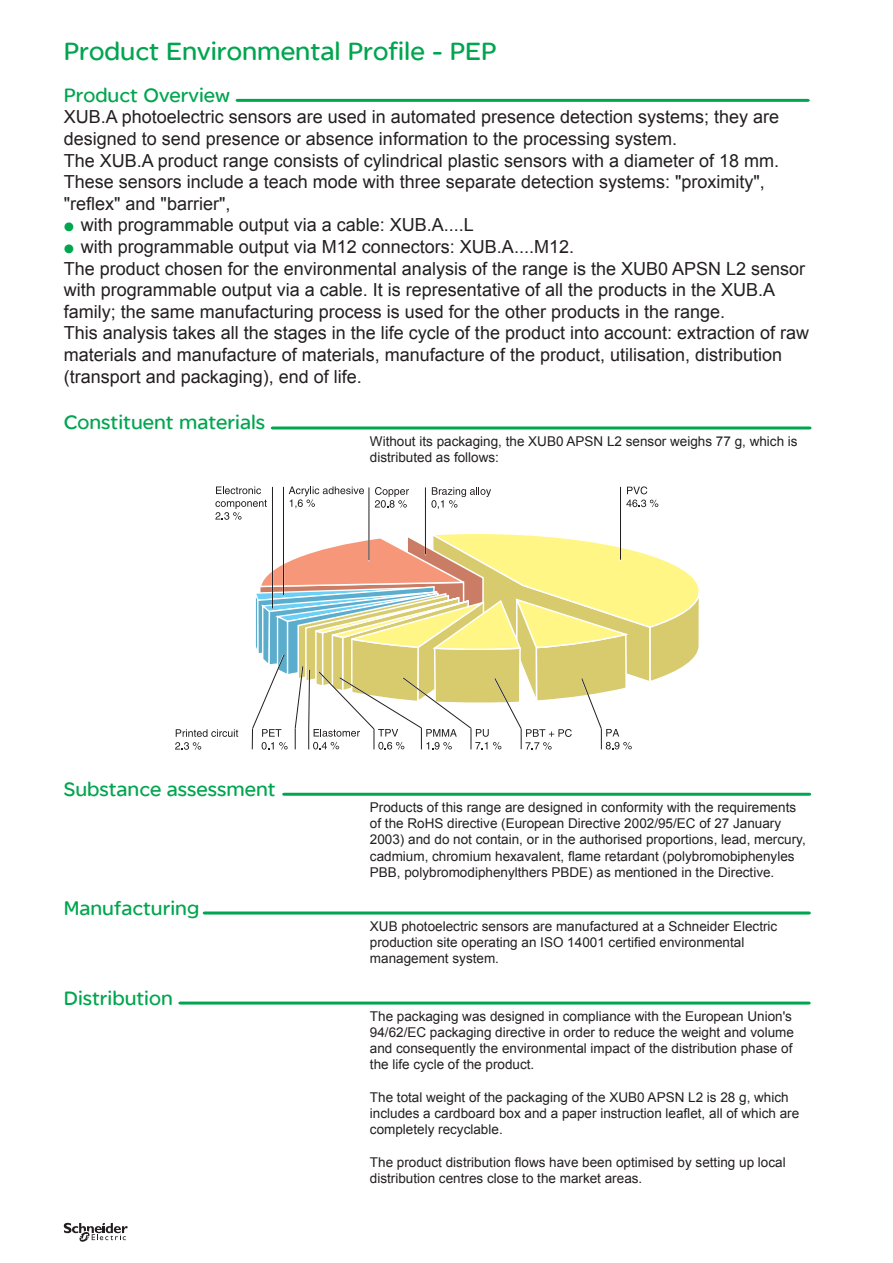
<style>
.page{position:relative;width:893px;height:1263px;background:#fff}
.page>*{position:absolute;margin:0;border:0;box-sizing:border-box;transform-origin:0 0}
.t1{font:27px "SE Optimist Semi";color:#00a54f}
.t2{font:21px "SE Optimist Semi";color:#00a54f}
.t3{font:18px/21.6px "Arial";color:#231f20}
.t4{font:13.5px/16.2px "Arial";color:#231f20}
.s1{font-family:"Graph Schneider";color:#00a54f}
</style>
<div class="page">
<svg style="left:236px;top:99px;width:574px;height:3px"></svg>
<svg style="left:271px;top:426px;width:540px;height:3px"></svg>
<svg style="left:175px;top:486px;width:524px;height:264px"></svg>
<svg style="left:282px;top:793px;width:529px;height:3px"></svg>
<svg style="left:203px;top:911px;width:608px;height:3px"></svg>
<svg style="left:178px;top:1001px;width:633px;height:3px"></svg>
<svg style="left:64px;top:1223px;width:64px;height:19px"></svg>
<h1 class="t1" style="left:64px;top:36px;width:434px">Product Environmental Profile - PEP</h1>
<h2 class="t2" style="left:64px;top:83px;width:168px">Product Overview</h2>
<p class="t3" style="left:64px;top:107px;width:747px">XUB.A photoelectric sensors are used in automated presence detection systems; they are designed to send presence or absence information to the processing system.<br>The XUB.A product range consists of cylindrical plastic sensors with a diameter of 18 mm.<br>These sensors include a teach mode with three separate detection systems: "proximity", "reflex" and "barrier",<br><span class="s1">p</span> with programmable output via a cable: XUB.A....L<br><span class="s1">p</span> with programmable output via M12 connectors: XUB.A....M12.<br>The product chosen for the environmental analysis of the range is the XUB0 APSN L2 sensor with programmable output via a cable. It is representative of all the products in the XUB.A family; the same manufacturing process is used for the other products in the range.<br>This analysis takes all the stages in the life cycle of the product into account: extraction of raw materials and manufacture of materials, manufacture of the product, utilisation, distribution (transport and packaging), end of life.</p>
<h2 class="t2" style="left:64px;top:411px;width:203px">Constituent materials</h2>
<p class="t4" style="left:370px;top:433px;width:429px">Without its packaging, the XUB0 APSN L2 sensor weighs 77 g, which is distributed as follows:</p>
<h2 class="t2" style="left:64px;top:777px;width:213px">Substance assessment</h2>
<h2 class="t2" style="left:64px;top:896px;width:137px">Manufacturing</h2>
<h2 class="t2" style="left:64px;top:986px;width:111px">Distribution</h2>
<p class="t4" style="left:370px;top:799px;width:437px">Products of this range are designed in conformity with the requirements of the RoHS directive (European Directive 2002/95/EC of 27 January 2003) and do not contain, or in the authorised proportions, lead, mercury, cadmium, chromium hexavalent, flame retardant (polybromobiphenyles PBB, polybromodiphenylthers PBDE) as mentioned in the Directive.</p>
<p class="t4" style="left:370px;top:918px;width:409px">XUB photoelectric sensors are manufactured at a Schneider Electric production site operating an ISO 14001 certified environmental management system.</p>
<p class="t4" style="left:370px;top:1008px;width:425px">The packaging was designed in compliance with the European Union's 94/62/EC packaging directive in order to reduce the weight and volume and consequently the environmental impact of the distribution phase of the life cycle of the product.</p>
<p class="t4" style="left:370px;top:1089px;width:431px">The total weight of the packaging of the XUB0 APSN L2 is 28 g, which includes a cardboard box and a paper instruction leaflet, all of which are completely recyclable.</p>
<p class="t4" style="left:370px;top:1154px;width:417px">The product distribution flows have been optimised by setting up local distribution centres close to the market areas.</p>
</div>
